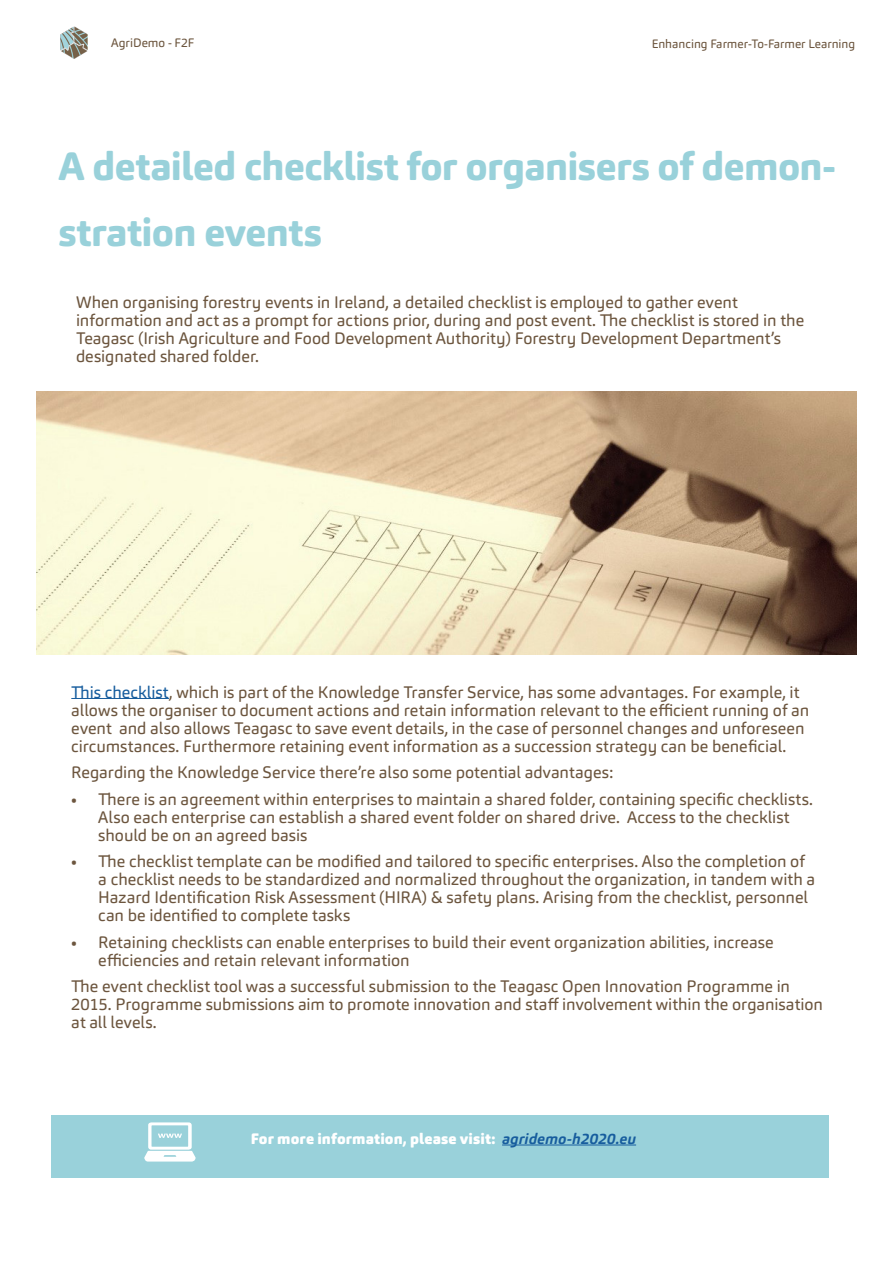
<style>
.page{position:relative;width:893px;height:1263px;background:#fff}
.page>*{position:absolute;margin:0;border:0;box-sizing:border-box;transform-origin:0 0}
.SUBTITLES_Bebas{font:800 39px/66px "Carnas";letter-spacing:-.015em;color:#99d1da}
.CONTENT_TEXTS{font:16.5px/18px "Carnas";color:#6c553e}
.CONTENT_TEXTS-2{font:900 15px "Carnas";letter-spacing:.01em;color:#fff}
.ARTICLE_HEADERS{font:12.15px "Carnas";color:#6c553e}
.t1{font:12px "Carnas";color:#6c553e}
.s1{color:#175d9e}
.s2{font-weight:700;font-style:italic;color:#175d9e}
</style>
<div class="page">
<div style="left:51px;top:1115px;width:778px;height:62px;background:#99d1da"></div>
<img style="left:36px;top:391px;width:820px;height:263px">
<hr style="left:71px;top:698px;width:98px;height:1px;background:#175d9e">
<hr style="left:502px;top:1144px;width:134px;height:1px;background:#175d9e">
<svg style="left:144px;top:1122px;width:52px;height:39px"></svg>
<img style="left:60px;top:27px;width:28px;height:31px">
<p class="ARTICLE_HEADERS" style="left:111px;top:35px;width:85px">AgriDemo - F2F</p>
<p class="t1" style="left:652px;top:36px;width:205px">Enhancing Farmer-To-Farmer Learning</p>
<p class="SUBTITLES_Bebas" style="left:59px;top:133px;width:779px">A detailed checklist for organisers of demon&shy;stration events</p>
<p class="CONTENT_TEXTS" style="left:76px;top:293px;width:730px">When organising forestry events in Ireland, a detailed checklist is employed to gather event information and act as a prompt for actions prior, during and post event. The checklist is stored in the Teagasc (Irish Agriculture and Food Development Authority) Forestry Development Department’s designated shared folder.</p>
<p class="CONTENT_TEXTS" style="left:71px;top:683px;width:739px"><span class="s1">This checklist</span>, which is part of the Knowledge Transfer Service, has some advantages. For example, it allows the organiser to document actions and retain information relevant to the efficient running of an event and also allows Teagasc to save event details, in the case of personnel changes and unforeseen circumstances. Furthermore retaining event information as a succession strategy can be beneficial.</p>
<p class="CONTENT_TEXTS" style="left:71px;top:763px;width:543px">Regarding the Knowledge Service there’re also some potential advantages:</p>
<p class="CONTENT_TEXTS" style="left:98px;top:790px;width:716px;text-indent:-27px">• There is an agreement within enterprises to maintain a shared folder, containing specific checklists.<br>Also each enterprise can establish a shared event folder on shared drive. Access to the checklist should be on an agreed basis</p>
<p class="CONTENT_TEXTS" style="left:98px;top:852px;width:718px;text-indent:-27px">• The checklist template can be modified and tailored to specific enterprises. Also the completion of a checklist needs to be standardized and normalized throughout the organization, in tandem with a Hazard Identification Risk Assessment (HIRA) &amp; safety plans. Arising from the checklist, personnel can be identified to complete tasks</p>
<p class="CONTENT_TEXTS" style="left:98px;top:933px;width:677px;text-indent:-27px">• Retaining checklists can enable enterprises to build their event organization abilities, increase efficiencies and retain relevant information</p>
<p class="CONTENT_TEXTS" style="left:71px;top:977px;width:753px">The event checklist tool was a successful submission to the Teagasc Open Innovation Programme in<br>2015. Programme submissions aim to promote innovation and staff involvement within the organisation at all levels.</p>
<p class="CONTENT_TEXTS-2" style="left:251px;top:1129px;width:387px">For more information, please visit: <span class="s2">agridemo-h2020.eu</span></p>
</div>
